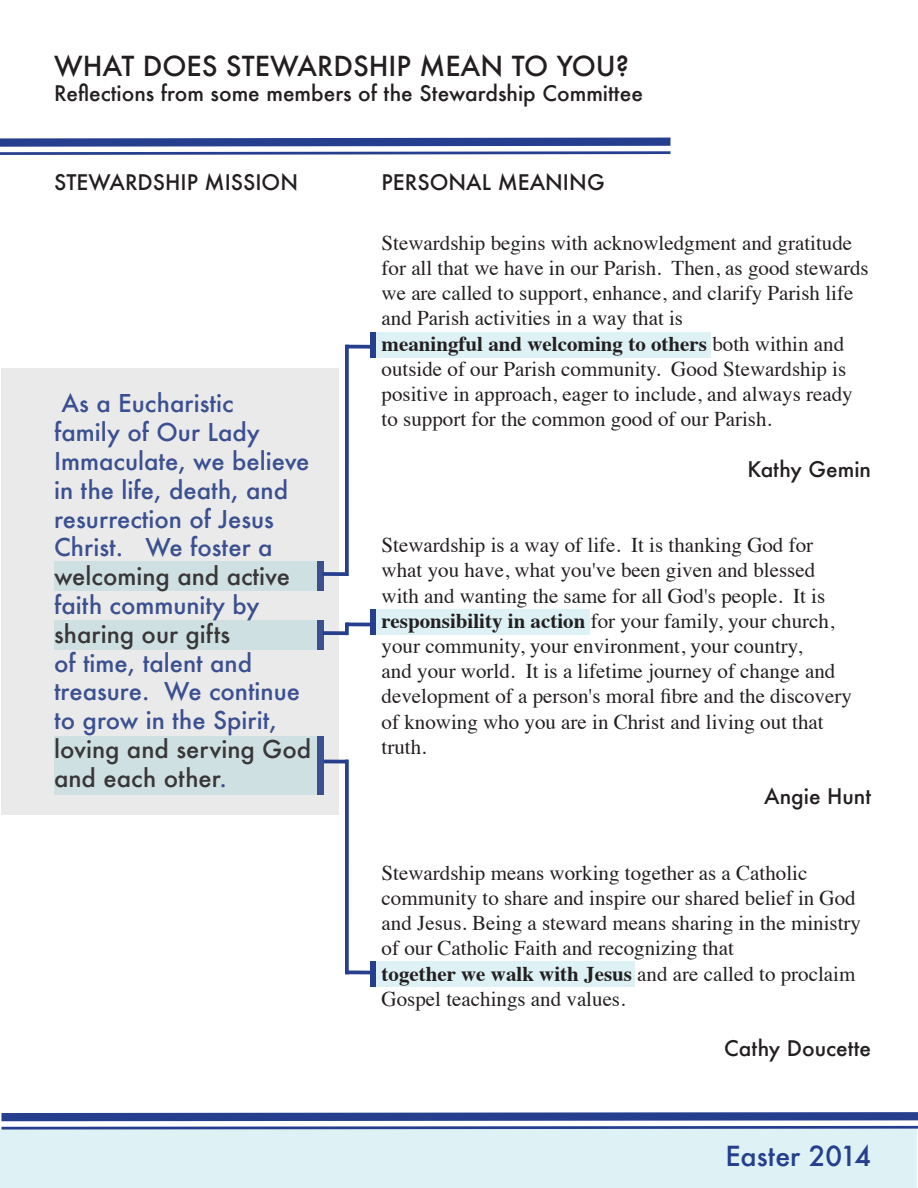
<style>
.page{position:relative;width:918px;height:1188px;background:#fff}
.page>*{position:absolute;margin:0;border:0;box-sizing:border-box;transform-origin:0 0}
.t1{font:500 27px "Futura";color:#231f20}
.t2{font:500 27px "Futura";color:#253f8e}
.t3{font:500 24px/28.8px "Futura";color:#253f8e}
.t4{font:500 24px/28.8px "Futura";color:#231f20}
.t5{font:21px/25.2px "Times";color:#231f20}
.t6{font:500 21px "Futura";color:#231f20}
.s1{color:#253f8e}
.s2{font-weight:700}
</style>
<div class="page">
<div style="left:376px;top:332px;width:335px;height:25px;background:#def2f5"></div>
<div style="left:370px;top:332px;width:6px;height:25px;background:#253f8e"></div>
<div style="left:376px;top:962px;width:258px;height:25px;background:#def2f5"></div>
<div style="left:370px;top:962px;width:6px;height:25px;background:#253f8e"></div>
<div style="left:376px;top:610px;width:214px;height:25px;background:#def2f5"></div>
<div style="left:370px;top:610px;width:6px;height:25px;background:#253f8e"></div>
<div style="left:0;top:1130px;width:916px;height:58px;background:#def2f5"></div>
<svg style="left:0;top:1112px;width:918px;height:19px"></svg>
<svg style="left:0;top:137px;width:671px;height:18px"></svg>
<svg style="left:1px;top:368px;width:338px;height:446px;background:#e3e7e8"></svg>
<svg style="left:345px;top:760px;width:4px;height:214px"></svg>
<svg style="left:345px;top:345px;width:4px;height:231px"></svg>
<svg style="left:345px;top:623px;width:4px;height:12px"></svg>
<hr style="left:324px;top:760px;width:24px;height:3px;background:#253f8e">
<svg style="left:346px;top:622px;width:24px;height:4px"></svg>
<svg style="left:323px;top:631px;width:24px;height:4px"></svg>
<svg style="left:347px;top:970px;width:23px;height:4px"></svg>
<svg style="left:322px;top:572px;width:24px;height:4px"></svg>
<svg style="left:346px;top:345px;width:24px;height:4px"></svg>
<p class="t1" style="left:54px;top:48px;width:576px">WHAT DOES STEWARDSHIP MEAN TO YOU?</p>
<p class="t6" style="left:54px;top:79px;width:590px">Reflections from some members of the Stewardship Committee</p>
<p class="t6" style="left:54px;top:168px;width:246px">STEWARDSHIP MISSION</p>
<p class="t6" style="left:382px;top:168px;width:225px">PERSONAL MEANING</p>
<p class="t3" style="left:54px;top:389px;width:257px;text-indent:7px">As a Eucharistic<br>family of Our Lady<br>Immaculate, we believe in the life, death, and resurrection of Jesus<br>Christ. We foster a</p>
<p class="t4" style="left:54px;top:562px;width:237px">welcoming and active</p>
<p class="t3" style="left:54px;top:590px;width:207px">faith community by</p>
<p class="t4" style="left:54px;top:619px;width:178px">sharing our gifts</p>
<p class="t3" style="left:54px;top:648px;width:247px">of time, talent and treasure. We continue to grow in the Spirit,</p>
<p class="t4" style="left:54px;top:734px;width:259px">loving and serving God and each other<span class="s1">.</span></p>
<p class="t5" style="left:382px;top:228px;width:489px">Stewardship begins with acknowledgment and gratitude for all that we have in our Parish. Then, as good stewards we are called to support, enhance, and clarify Parish life and Parish activities in a way that is<br><span class="s2">meaningful and welcoming to others</span> both within and outside of our Parish community. Good Stewardship is positive in approach, eager to include, and always ready to support for the common good of our Parish.</p>
<p class="t6" style="left:748px;top:454px;width:125px">Kathy Gemin</p>
<p class="t5" style="left:382px;top:531px;width:472px">Stewardship is a way of life. It is thanking God for what you have, what you've been given and blessed with and wanting the same for all God's people. It is <span class="s2">responsibility in action</span> for your family, your church, your community, your environment, your country,<br>and your world. It is a lifetime journey of change and development of a person's moral fibre and the discovery of knowing who you are in Christ and living out that truth.</p>
<p class="t6" style="left:764px;top:782px;width:109px">Angie Hunt</p>
<p class="t5" style="left:382px;top:858px;width:481px">Stewardship means working together as a Catholic community to share and inspire our shared belief in God and Jesus. Being a steward means sharing in the ministry of our Catholic Faith and recognizing that<br><span class="s2">together we walk with Jesus</span> and are called to proclaim Gospel teachings and values.</p>
<p class="t6" style="left:724px;top:1034px;width:148px">Cathy Doucette</p>
<p class="t2" style="left:725px;top:1137px;width:147px">Easter 2014</p>
</div>
